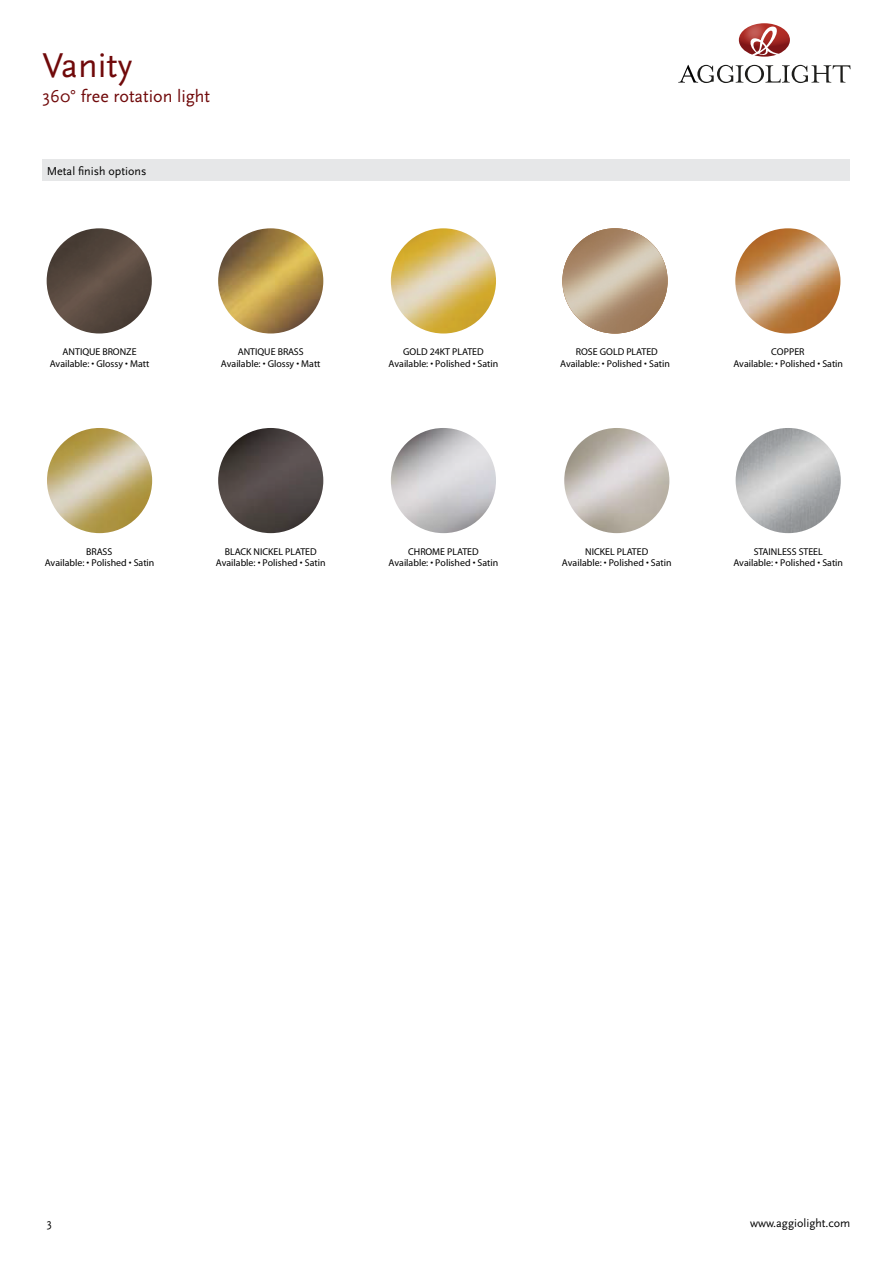
<style>
.page{position:relative;width:893px;height:1263px;background:#fff}
.page>*{position:absolute;margin:0;border:0;box-sizing:border-box;transform-origin:0 0}
.t1{font:36px "Scala Sans Pro";color:#70090a}
.t2{font:18px "Scala Sans Pro";color:#70090a}
.t3{font:12px "Scala Sans Pro";color:#000}
.t4{font:9.9px/11.9px "Myriad";color:#010101;text-align:center}
</style>
<div class="page">
<svg style="left:739px;top:23px;width:51px;height:34px"></svg>
<svg style="left:678px;top:65px;width:172px;height:18px"></svg>
<div style="left:43px;top:159px;width:807px;height:22px;background:#e6e7e8"></div>
<img style="left:47px;top:228px;width:105px;height:105px;border-radius:52px">
<img style="left:218px;top:228px;width:105px;height:105px;border-radius:52px">
<img style="left:391px;top:228px;width:105px;height:105px;border-radius:52px">
<img style="left:564px;top:428px;width:105px;height:105px;border-radius:52px">
<img style="left:218px;top:428px;width:105px;height:105px;border-radius:52px">
<img style="left:391px;top:428px;width:105px;height:105px;border-radius:52px">
<img style="left:47px;top:428px;width:105px;height:105px;border-radius:52px">
<img style="left:735px;top:228px;width:105px;height:105px;border-radius:52px">
<img style="left:736px;top:428px;width:105px;height:105px;border-radius:52px">
<img style="left:562px;top:228px;width:106px;height:105px;border-radius:53px">
<h1 class="t1" style="left:43px;top:44px;width:91px">Vanity</h1>
<h2 class="t2" style="left:43px;top:86px;width:169px">360° free rotation light</h2>
<p class="t3" style="left:47px;top:164px;width:101px">Metal finish options</p>
<p class="t4" style="left:50px;top:347px;width:101px">ANTIQUE BRONZE<br>Available: • Glossy • Matt</p>
<p class="t4" style="left:221px;top:346px;width:101px">ANTIQUE BRASS<br>Available: • Glossy • Matt</p>
<p class="t4" style="left:389px;top:346px;width:111px">GOLD 24KT PLATED<br>Available: • Polished • Satin</p>
<p class="t4" style="left:560px;top:346px;width:111px;line-height:12.3px">ROSE GOLD PLATED<br>Available: • Polished • Satin</p>
<p class="t4" style="left:733px;top:347px;width:111px;line-height:11.4px">COPPER<br>Available: • Polished • Satin</p>
<p class="t4" style="left:45px;top:546px;width:111px">BRASS<br>Available: • Polished • Satin</p>
<p class="t4" style="left:216px;top:546px;width:111px">BLACK NICKEL PLATED<br>Available: • Polished • Satin</p>
<p class="t4" style="left:389px;top:546px;width:111px">CHROME PLATED<br>Available: • Polished • Satin</p>
<p class="t4" style="left:562px;top:546px;width:111px">NICKEL PLATED<br>Available: • Polished • Satin</p>
<p class="t4" style="left:733px;top:546px;width:111px">STAINLESS STEEL<br>Available: • Polished • Satin</p>
<p class="t3" style="left:47px;top:1216px;width:7px">3</p>
<p class="t3" style="left:750px;top:1216px;width:102px">www.aggiolight.com</p>
</div>
